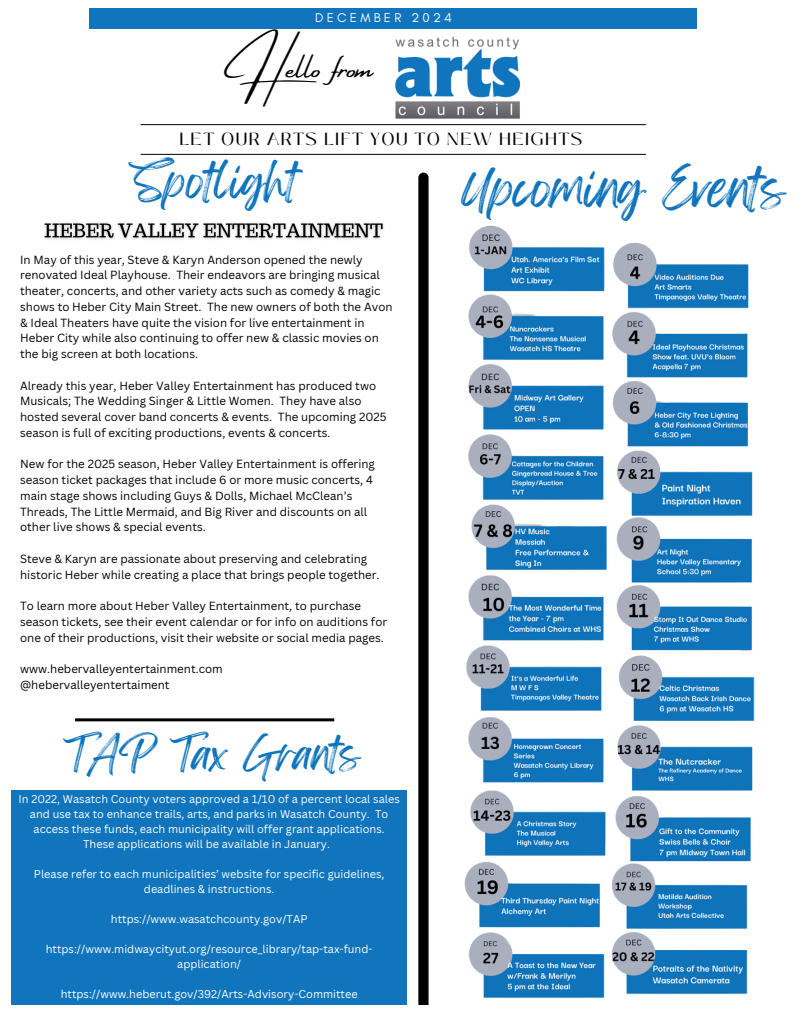
<style>
.page{position:relative;width:810px;height:1013px;background:#fff}
.page>*{position:absolute;margin:0;border:0;box-sizing:border-box;transform-origin:0 0}
.t1{font:45.1px "Feeling Passionate";color:#1075bc}
.t2{font:41px "Feeling Passionate";color:#1075bc}
.t3{font:38px "Feeling Passionate";color:#1075bc}
.t4{font:33.3px "Amsterdam Four";color:#000}
.t5{font:17.5px "Black Mango";letter-spacing:.08em;color:#000}
.t6{font:12.9px "Glacial Indifference";letter-spacing:.25em;color:#fdfdfd}
.t7{font:11.5px/15.8px "Canva Sans";color:#000}
.t8{font:11px/15px "Canva Sans";color:#fff;text-align:center}
</style>
<div class="page">
<div style="left:90px;top:8px;width:607px;height:20px;background:#1075bc"></div>
<hr style="left:141px;top:124px;width:505px;height:1px;background:#000">
<hr style="left:141px;top:154px;width:505px;height:1px;background:#000">
<img style="left:395px;top:36px;width:126px;height:83px">
<svg style="left:418px;top:173px;width:11px;height:831px"></svg>
<div style="left:11px;top:790px;width:396px;height:214px;background:#1075bc"></div>
<hr style="left:75px;top:718px;width:259px;height:3px;background:#000">
<img style="left:464px;top:225px;width:291px;height:774px">
<img style="left:44px;top:223px;width:340px;height:17px">
<p class="t6" style="left:315px;top:10px;width:138px">DECEMBER 2024</p>
<p class="t4" style="left:235px;top:50px;width:140px">Hello from</p>
<p class="t5" style="left:179px;top:125px;width:405px">LET OUR ARTS LIFT YOU TO NEW HEIGHTS</p>
<p class="t1" style="left:462px;top:152px;width:326px">Upcoming Events</p>
<p class="t2" style="left:134px;top:148px;width:165px">Spotlight</p>
<h5 class="t7" style="left:20px;top:251px;width:374px">In May of this year, Steve &amp; Karyn Anderson opened the newly renovated Ideal Playhouse. Their endeavors are bringing musical theater, concerts, and other variety acts such as comedy &amp; magic shows to Heber City Main Street. The new owners of both the Avon &amp; Ideal Theaters have quite the vision for live entertainment in Heber City while also continuing to offer new &amp; classic movies on the big screen at both locations.</h5>
<h3 class="t7" style="left:20px;top:377px;width:368px">Already this year, Heber Valley Entertainment has produced two Musicals; The Wedding Singer &amp; Little Women. They have also hosted several cover band concerts &amp; events. The upcoming 2025 season is full of exciting productions, events &amp; concerts.</h3>
<p class="t7" style="left:20px;top:456px;width:356px">New for the 2025 season, Heber Valley Entertainment is offering season ticket packages that include 6 or more music concerts, 4 main stage shows including Guys &amp; Dolls, Michael McClean’s Threads, The Little Mermaid, and Big River and discounts on all other live shows &amp; special events.</p>
<p class="t7" style="left:20px;top:550px;width:361px">Steve &amp; Karyn are passionate about preserving and celebrating historic Heber while creating a place that brings people together.</p>
<h4 class="t7" style="left:20px;top:598px;width:369px">To learn more about Heber Valley Entertainment, to purchase season tickets, see their event calendar or for info on auditions for one of their productions, visit their website or social media pages.</h4>
<p class="t7" style="left:20px;top:661px;width:204px">www.hebervalleyentertainment.com</p>
<h1 class="t7" style="left:20px;top:676px;width:151px">@hebervalleyentertaiment</h1>
<p class="t3" style="left:63px;top:722px;width:299px">TAP Tax Grants</p>
<p class="t8" style="left:19px;top:791px;width:383px">In 2022, Wasatch County voters approved a 1/10 of a percent local sales and use tax to enhance trails, arts, and parks in Wasatch County. To access these funds, each municipality will offer grant applications.<br>These applications will be available in January.</p>
<p class="t8" style="left:34px;top:866px;width:352px">Please refer to each municipalities’ website for specific guidelines, deadlines &amp; instructions.</p>
<p class="t8" style="left:111px;top:911px;width:198px">https://www.wasatchcounty.gov/TAP</p>
<h2 class="t8" style="left:46px;top:941px;width:328px">https://www.midwaycityut.org/resource_library/tap-tax-fund&shy;application/</h2>
<p class="t8" style="left:61px;top:986px;width:299px">https://www.heberut.gov/392/Arts-Advisory-Committee</p>
</div>
